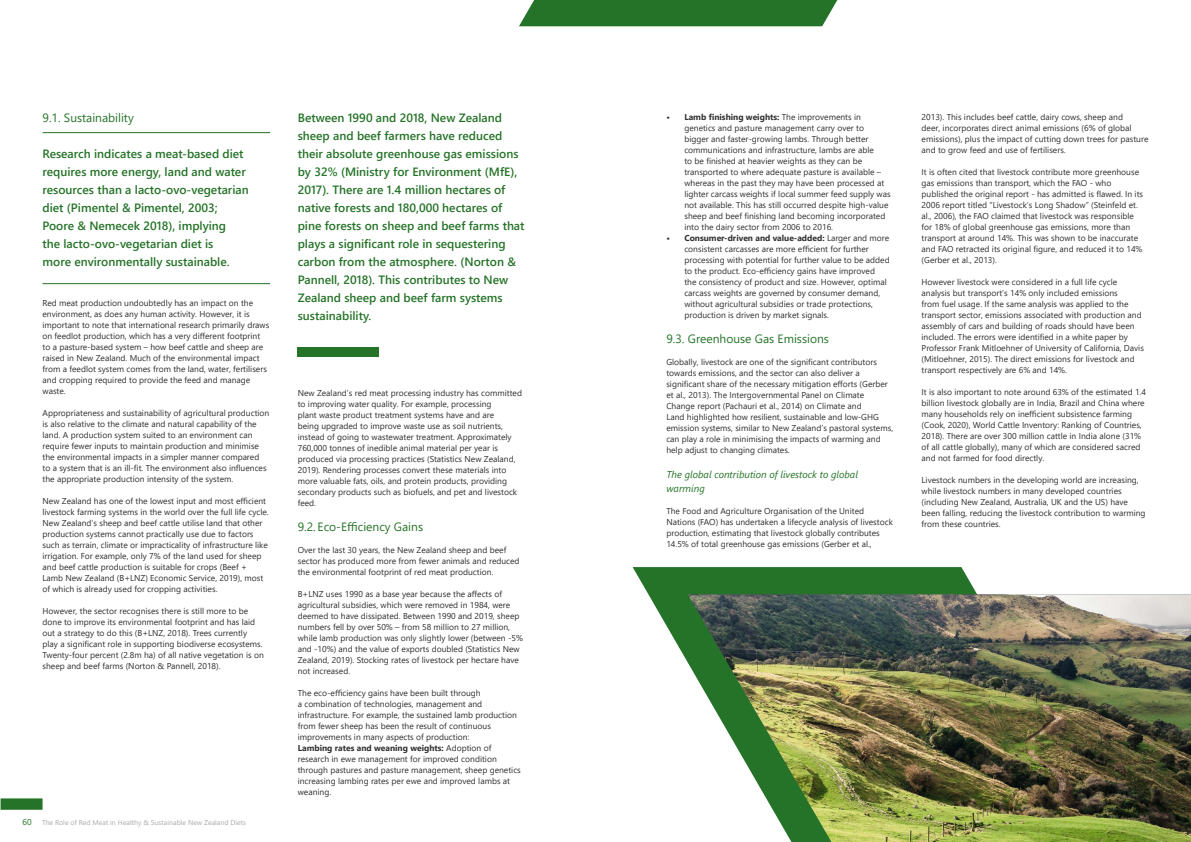
<style>
.page{position:relative;width:1191px;height:842px;background:#fff}
.page>*{position:absolute;margin:0;border:0;box-sizing:border-box;transform-origin:0 0}
.green_highlight_text{font:600 12px/18px "Segoe UI";color:#257328}
.highlight_text{font:600 12px/18px "Segoe UI";color:#257328}
.sub_title{font:12px "Segoe UI";color:#257328}
.subject_title_-_gree{font:italic 10px/14px "Segoe UI";color:#257328}
.body_text{font:8.5px/11px "Segoe UI";color:#312f30}
.t1{font:7px "Segoe UI";color:#a8a9ad}
.s1{font-size:8.5px;color:#257328}
.s2{font-weight:700}
</style>
<div class="page">
<div style="left:1px;top:798px;width:42px;height:12px;background:#257328"></div>
<hr style="left:43px;top:132px;width:227px;height:1px;background:#257328">
<hr style="left:43px;top:283px;width:227px;height:1px;background:#257328">
<div style="left:298px;top:347px;width:81px;height:9px;background:#257328"></div>
<div style="left:519px;top:0;width:318px;height:26px;background:#257328"></div>
<svg style="left:632px;top:567px;width:345px;height:96px;fill:#257328"></svg>
<img style="left:688px;top:594px;width:503px;height:248px">
<p class="sub_title" style="left:43px;top:107px;width:93px">9.1. Sustainability</p>
<p class="highlight_text" style="left:43px;top:144px;width:208px">Research indicates a meat-based diet requires more energy, land and water resources than a lacto-ovo-vegetarian diet (Pimentel &amp; Pimentel, 2003; Poore &amp; Nemecek 2018), implying<br>the lacto-ovo-vegetarian diet is<br>more environmentally sustainable.</p>
<p class="body_text" style="left:43px;top:297px;width:228px">Red meat production undoubtedly has an impact on the environment, as does any human activity. However, it is important to note that international research primarily draws on feedlot production, which has a very different footprint to a pasture-based system – how beef cattle and sheep are raised in New Zealand. Much of the environmental impact from a feedlot system comes from the land, water, fertilisers and cropping required to provide the feed and manage waste.</p>
<p class="body_text" style="left:43px;top:407px;width:228px">Appropriateness and sustainability of agricultural production is also relative to the climate and natural capability of the land. A production system suited to an environment can require fewer inputs to maintain production and minimise the environmental impacts in a simpler manner compared<br>to a system that is an ill-fit. The environment also influences the appropriate production intensity of the system.</p>
<p class="body_text" style="left:43px;top:495px;width:228px">New Zealand has one of the lowest input and most efficient livestock farming systems in the world over the full life cycle.<br>New Zealand’s sheep and beef cattle utilise land that other production systems cannot practically use due to factors such as terrain, climate or impracticality of infrastructure like irrigation. For example, only 7% of the land used for sheep and beef cattle production is suitable for crops (Beef + Lamb New Zealand (B+LNZ) Economic Service, 2019), most of which is already used for cropping activities.</p>
<p class="body_text" style="left:43px;top:605px;width:223px">However, the sector recognises there is still more to be done to improve its environmental footprint and has laid out a strategy to do this (B+LNZ, 2018). Trees currently play a significant role in supporting biodiverse ecosystems.<br>Twenty-four percent (2.8m ha) of all native vegetation is on sheep and beef farms (Norton &amp; Pannell, 2018).</p>
<p class="t1" style="left:23px;top:816px;width:225px"><span class="s1">60</span> The Role of Red Meat in Healthy &amp; Sustainable New Zealand Diets</p>
<p class="green_highlight_text" style="left:298px;top:108px;width:228px">Between 1990 and 2018, New Zealand sheep and beef farmers have reduced their absolute greenhouse gas emissions by 32% (Ministry for Environment (MfE), 2017). There are 1.4 million hectares of native forests and 180,000 hectares of pine forests on sheep and beef farms that plays a significant role in sequestering carbon from the atmosphere. (Norton &amp; Pannell, 2018). This contributes to New Zealand sheep and beef farm systems sustainability.</p>
<p class="body_text" style="left:298px;top:387px;width:226px">New Zealand’s red meat processing industry has committed to improving water quality. For example, processing<br>plant waste product treatment systems have and are<br>being upgraded to improve waste use as soil nutrients, instead of going to wastewater treatment. Approximately 760,000 tonnes of inedible animal material per year is produced via processing practices (Statistics New Zealand, 2019). Rendering processes convert these materials into more valuable fats, oils, and protein products, providing secondary products such as biofuels, and pet and livestock feed.</p>
<p class="sub_title" style="left:298px;top:516px;width:127px">9.2. Eco-Efficiency Gains</p>
<p class="body_text" style="left:298px;top:544px;width:223px">Over the last 30 years, the New Zealand sheep and beef sector has produced more from fewer animals and reduced the environmental footprint of red meat production.</p>
<p class="body_text" style="left:298px;top:588px;width:227px">B+LNZ uses 1990 as a base year because the affects of agricultural subsidies, which were removed in 1984, were deemed to have dissipated. Between 1990 and 2019, sheep numbers fell by over 50% – from 58 million to 27 million, while lamb production was only slightly lower (between -5% and -10%) and the value of exports doubled (Statistics New Zealand, 2019). Stocking rates of livestock per hectare have not increased.</p>
<p class="body_text" style="left:298px;top:687px;width:221px">The eco-efficiency gains have been built through<br>a combination of technologies, management and infrastructure. For example, the sustained lamb production from fewer sheep has been the result of continuous improvements in many aspects of production:</p>
<p class="body_text" style="left:298px;top:742px;width:225px"><span class="s2">Lambing rates and weaning weights:</span> Adoption of research in ewe management for improved condition through pastures and pasture management, sheep genetics increasing lambing rates per ewe and improved lambs at weaning.</p>
<p class="body_text" style="left:684px;top:110px;width:208px;text-indent:-18px"><span class="s2">• Lamb finishing weights:</span> The improvements in genetics and pasture management carry over to<br>bigger and faster-growing lambs. Through better communications and infrastructure, lambs are able<br>to be finished at heavier weights as they can be transported to where adequate pasture is available – whereas in the past they may have been processed at lighter carcass weights if local summer feed supply was not available. This has still occurred despite high-value sheep and beef finishing land becoming incorporated into the dairy sector from 2006 to 2016.</p>
<p class="body_text" style="left:684px;top:231px;width:207px;text-indent:-18px"><span class="s2">• Consumer-driven and value-added:</span> Larger and more consistent carcasses are more efficient for further processing with potential for further value to be added to the product. Eco-efficiency gains have improved<br>the consistency of product and size. However, optimal carcass weights are governed by consumer demand, without agricultural subsidies or trade protections, production is driven by market signals.</p>
<p class="sub_title" style="left:666px;top:327px;width:164px">9.3. Greenhouse Gas Emissions</p>
<p class="body_text" style="left:666px;top:355px;width:228px">Globally, livestock are one of the significant contributors towards emissions, and the sector can also deliver a significant share of the necessary mitigation efforts (Gerber et al., 2013). The Intergovernmental Panel on Climate Change report (Pachauri et al., 2014) on Climate and<br>Land highlighted how resilient, sustainable and low-GHG emission systems, similar to New Zealand’s pastoral systems, can play a role in minimising the impacts of warming and help adjust to changing climates.</p>
<p class="subject_title_-_gree" style="left:666px;top:465px;width:193px">The global contribution of livestock to global warming</p>
<p class="body_text" style="left:666px;top:504px;width:228px">The Food and Agriculture Organisation of the United Nations (FAO) has undertaken a lifecycle analysis of livestock production, estimating that livestock globally contributes 14.5% of total greenhouse gas emissions (Gerber et al.,</p>
<p class="body_text" style="left:921px;top:110px;width:228px">2013). This includes beef cattle, dairy cows, sheep and<br>deer, incorporates direct animal emissions (6% of global emissions), plus the impact of cutting down trees for pasture and to grow feed and use of fertilisers.</p>
<p class="body_text" style="left:921px;top:165px;width:223px">It is often cited that livestock contribute more greenhouse gas emissions than transport, which the FAO - who published the original report - has admitted is flawed. In its 2006 report titled “Livestock’s Long Shadow” (Steinfeld et. al., 2006), the FAO claimed that livestock was responsible for 18% of global greenhouse gas emissions, more than transport at around 14%. This was shown to be inaccurate and FAO retracted its original figure, and reduced it to 14% (Gerber et al., 2013).</p>
<p class="body_text" style="left:921px;top:275px;width:224px">However livestock were considered in a full life cycle analysis but transport’s 14% only included emissions<br>from fuel usage. If the same analysis was applied to the transport sector, emissions associated with production and assembly of cars and building of roads should have been included. The errors were identified in a white paper by Professor Frank Mitloehner of University of California, Davis (Mitloehner, 2015). The direct emissions for livestock and transport respectively are 6% and 14%.</p>
<p class="body_text" style="left:921px;top:385px;width:226px">It is also important to note around 63% of the estimated 1.4 billion livestock globally are in India, Brazil and China where many households rely on inefficient subsistence farming (Cook, 2020), World Cattle Inventory: Ranking of Countries, 2018). There are over 300 million cattle in India alone (31% of all cattle globally), many of which are considered sacred and not farmed for food directly.</p>
<p class="body_text" style="left:921px;top:473px;width:225px">Livestock numbers in the developing world are increasing, while livestock numbers in many developed countries (including New Zealand, Australia, UK and the US) have been falling, reducing the livestock contribution to warming from these countries.</p>
</div>
